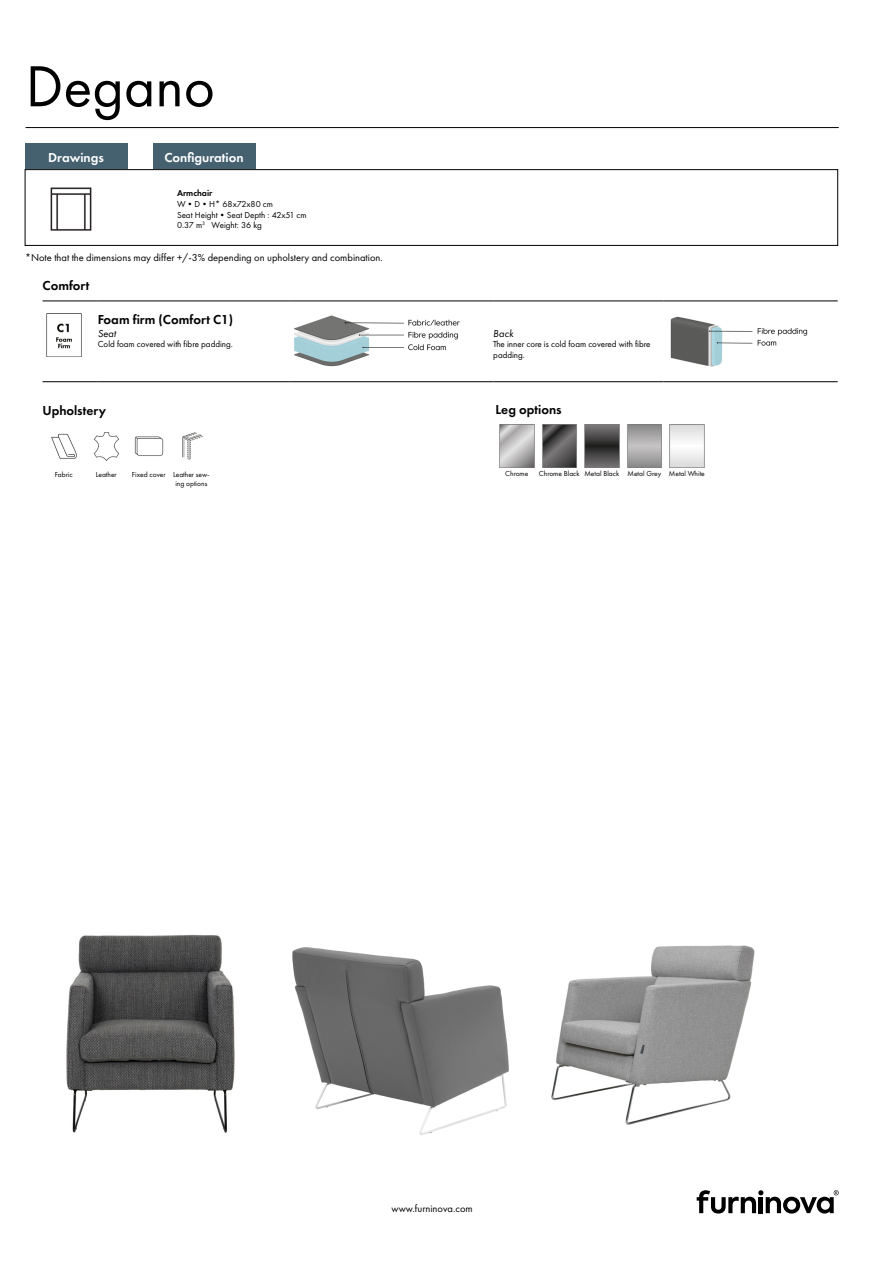
<style>
.page{position:relative;width:893px;height:1263px;background:#fff}
.page>*{position:absolute;margin:0;border:0;box-sizing:border-box;transform-origin:0 0}
.t1{font:60px "Futura PT";color:#000}
.t2{font:600 13.5px "Futura PT";color:#fff}
.BeskrivningNamn{font:600 13.5px "Futura PT";color:#000}
.Teknikrubrik{font:600 13.5px "Futura PT";color:#000}
.Teknikrubrik_Ben{font:600 13.5px "Futura PT";color:#000}
.Beskrivning_Comfort{font:600 13.5px "Futura PT";color:#000}
.Fotnot_mått{font:10.5px "Futura PT";color:#000}
.BeskrivningRubrik{font:italic 10.5px "Futura PT";color:#000}
.BeskrivningText{font:9px/10.8px "Futura PT";color:#000}
.Dimensioner{font:9px "Futura PT";color:#000}
.TabelltextV{font:600 9px "Futura PT";color:#000}
.Ikontext{font:7.5px/9px "Futura PT";color:#000;text-align:center}
</style>
<div class="page">
<hr style="left:26px;top:127px;width:813px;height:1px;background:#000">
<div style="left:25px;top:144px;width:102px;height:25px;background:#45606f"></div>
<div style="left:153px;top:144px;width:102px;height:25px;background:#45606f"></div>
<div style="left:25px;top:169px;width:813px;height:77px;border:1px solid #000"></div>
<img style="left:50px;top:187px;width:42px;height:44px">
<img style="left:66px;top:934px;width:169px;height:199px">
<img style="left:292px;top:947px;width:217px;height:188px">
<img style="left:551px;top:945px;width:204px;height:180px">
<hr style="left:43px;top:301px;width:55px;height:1px;background:#000">
<hr style="left:98px;top:301px;width:191px;height:1px;background:#000">
<hr style="left:289px;top:301px;width:204px;height:1px;background:#000">
<hr style="left:493px;top:301px;width:170px;height:1px;background:#000">
<hr style="left:663px;top:301px;width:175px;height:1px;background:#000">
<hr style="left:43px;top:381px;width:55px;height:1px;background:#000">
<hr style="left:98px;top:381px;width:191px;height:1px;background:#000">
<hr style="left:289px;top:381px;width:204px;height:1px;background:#000">
<hr style="left:493px;top:381px;width:170px;height:1px;background:#000">
<hr style="left:663px;top:381px;width:175px;height:1px;background:#000">
<img style="left:46px;top:314px;width:36px;height:42px">
<img style="left:294px;top:315px;width:166px;height:52px">
<img style="left:670px;top:316px;width:138px;height:51px">
<img style="left:51px;top:433px;width:26px;height:26px">
<svg style="left:94px;top:432px;width:25px;height:29px"></svg>
<svg style="left:134px;top:436px;width:30px;height:20px"></svg>
<svg style="left:182px;top:432px;width:22px;height:28px"></svg>
<img style="left:499px;top:424px;width:36px;height:43px">
<svg style="left:542px;top:424px;width:35px;height:43px;background:#5a5859"></svg>
<svg style="left:584px;top:424px;width:36px;height:43px;background:#515050"></svg>
<svg style="left:627px;top:424px;width:35px;height:43px;background:#a5a4a4"></svg>
<svg style="left:669px;top:424px;width:36px;height:43px"></svg>
<svg style="left:697px;top:1190px;width:142px;height:23px"></svg>
<h1 class="t1" style="left:26px;top:51px;width:191px">Degano</h1>
<h2 class="t2" style="left:48px;top:149px;width:57px">Drawings</h2>
<h2 class="t2" style="left:164px;top:149px;width:81px">Configuration</h2>
<p class="TabelltextV" style="left:177px;top:187px;width:37px">Armchair</p>
<p class="Dimensioner" style="left:177px;top:198px;width:98px">W•D•H* 68x72x80 cm</p>
<p class="BeskrivningText" style="left:177px;top:209px;width:131px">Seat Height•Seat Depth : 42x51 cm</p>
<p class="BeskrivningText" style="left:177px;top:220px;width:86px">0.37 m<sup>3</sup> Weight: 36 kg</p>
<p class="Fotnot_mått" style="left:25px;top:252px;width:359px">*Note that the dimensions may differ +/-3% depending on upholstery and combination.</p>
<p class="Beskrivning_Comfort" style="left:43px;top:277px;width:49px">Comfort</p>
<p class="BeskrivningNamn" style="left:98px;top:311px;width:137px">Foam firm (Comfort C1)</p>
<p class="BeskrivningRubrik" style="left:98px;top:327px;width:20px">Seat</p>
<p class="BeskrivningText" style="left:98px;top:339px;width:137px">Cold foam covered with fibre padding.</p>
<p class="Teknikrubrik" style="left:43px;top:402px;width:65px">Upholstery</p>
<p class="Ikontext" style="left:55px;top:470px;width:19px">Fabric</p>
<p class="Ikontext" style="left:96px;top:470px;width:23px">Leather</p>
<p class="Ikontext" style="left:132px;top:470px;width:35px">Fixed cover</p>
<p class="Ikontext" style="left:173px;top:470px;width:38px">Leather sew&shy;ing options</p>
<p class="BeskrivningRubrik" style="left:493px;top:327px;width:22px">Back</p>
<p class="BeskrivningText" style="left:493px;top:339px;width:159px">The inner core is cold foam covered with fibre padding.</p>
<p class="Teknikrubrik_Ben" style="left:496px;top:401px;width:68px">Leg options</p>
<p class="Ikontext" style="left:505px;top:469px;width:25px">Chrome</p>
<p class="Ikontext" style="left:539px;top:469px;width:42px">Chrome Black</p>
<p class="Ikontext" style="left:584px;top:469px;width:36px">Metal Black</p>
<p class="Ikontext" style="left:627px;top:469px;width:35px">Metal Grey</p>
<p class="Ikontext" style="left:669px;top:469px;width:37px">Metal White</p>
<p class="Fotnot_mått" style="left:392px;top:1202px;width:83px">www.furninova.com</p>
</div>
